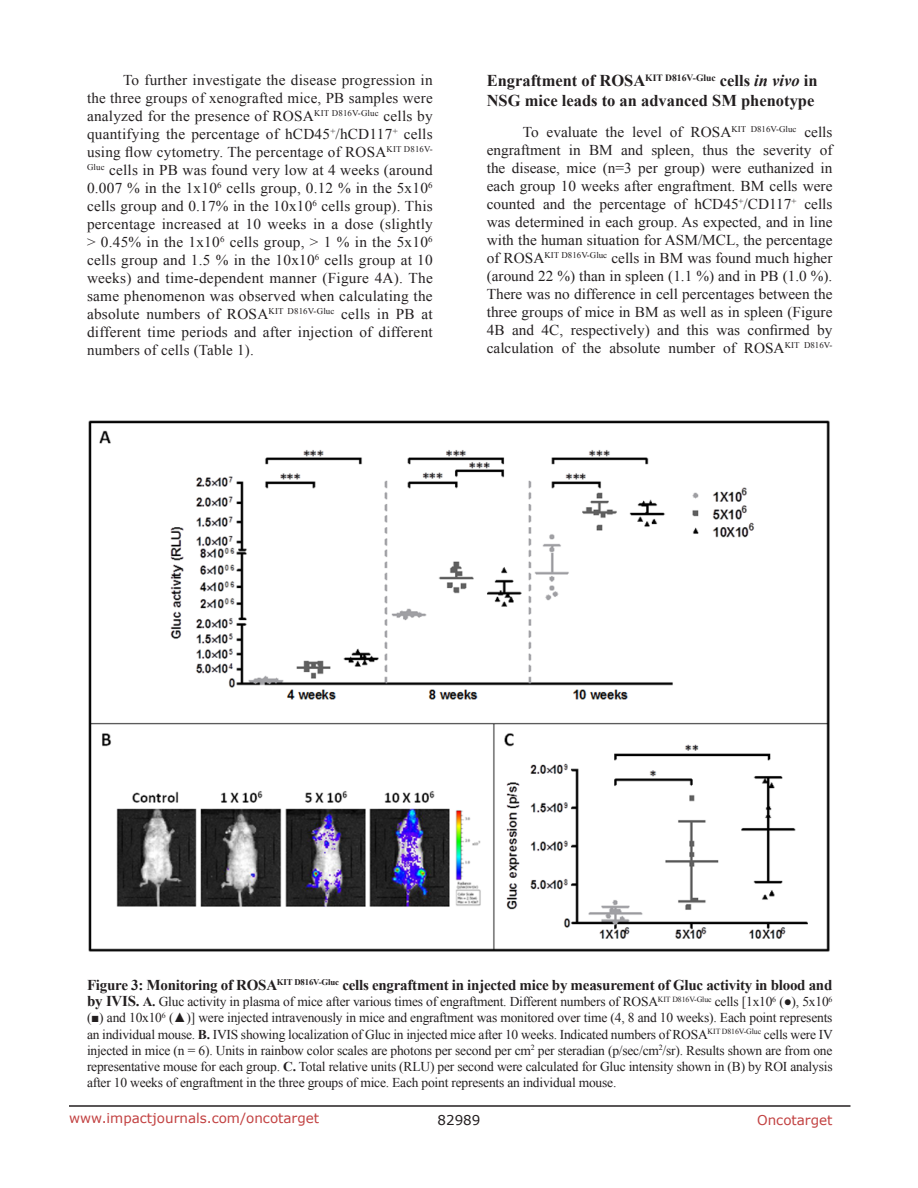
<style>
.page{position:relative;width:918px;height:1188px;background:#fff}
.page>*{position:absolute;margin:0;border:0;box-sizing:border-box;transform-origin:0 0}
.t1{font:700 16.5px/19.8px "Times New Roman";color:#231f20}
.t2{font:15px/18px "Times New Roman";color:#231f20;text-align:justify}
.t3{font:700 15px "Times New Roman";letter-spacing:-.015em;color:#231f20}
.t4{font:13.5px/16.2px "Times New Roman";letter-spacing:-.015em;color:#231f20;text-align:justify}
.t5{font:13.5px "Verdana";color:#c24141}
.t6{font:13.5px "Verdana";color:#231f20}
.s1{font-style:italic}
.s2{font-weight:700;font-size:15px}
.s3{font-weight:700}
</style>
<div class="page">
<hr style="left:69px;top:1105px;width:781px;height:2px;background:#231f20">
<img style="left:89px;top:421px;width:741px;height:531px">
<p class="t2" style="left:87px;top:71px;width:347px;text-indent:36px">To further investigate the disease progression in the three groups of xenografted mice, PB samples were analyzed for the presence of ROSA<sup>KIT</sup> <sup>D816V-Gluc</sup> cells by quantifying the percentage of hCD45<sup>+</sup>/hCD117<sup>+</sup> cells using flow cytometry. The percentage of ROSA<sup>KIT</sup> <sup>D816V-Gluc</sup> cells in PB was found very low at 4 weeks (around 0.007 % in the 1x10<sup>6</sup> cells group, 0.12 % in the 5x10<sup>6 </sup>cells group and 0.17% in the 10x10<sup>6</sup> cells group). This percentage increased at 10 weeks in a dose (slightly &gt; 0.45% in the 1x10<sup>6</sup> cells group, &gt; 1 % in the 5x10<sup>6 </sup>cells group and 1.5 % in the 10x10<sup>6</sup> cells group at 10 weeks) and time-dependent manner (Figure 4A). The same phenomenon was observed when calculating the absolute numbers of ROSA<sup>KIT</sup> <sup>D816V-Gluc</sup> cells in PB at different time periods and after injection of different numbers of cells (Table 1).</p>
<p class="t1" style="left:487px;top:70px;width:332px">Engraftment of ROSA<sup>KIT</sup> <sup>D816V-Gluc</sup> cells <span class="s1">in vivo</span> in<br>NSG mice leads to an advanced SM phenotype</p>
<p class="t2" style="left:487px;top:123px;width:347px;text-indent:36px">To evaluate the level of ROSA<sup>KIT</sup> <sup>D816V-Gluc</sup> cells engraftment in BM and spleen, thus the severity of the disease, mice (n=3 per group) were euthanized in each group 10 weeks after engraftment. BM cells were counted and the percentage of hCD45<sup>+</sup>/CD117<sup>+</sup> cells was determined in each group. As expected, and in line with the human situation for ASM/MCL, the percentage of ROSA<sup>KIT</sup> <sup>D816V-Gluc</sup> cells in BM was found much higher (around 22 %) than in spleen (1.1 %) and in PB (1.0 %).<br>There was no difference in cell percentages between the three groups of mice in BM as well as in spleen (Figure 4B and 4C, respectively) and this was confirmed by calculation of the absolute number of ROSA<sup>KIT</sup> <sup>D816V-</sup></p>
<p class="t3" style="left:87px;top:975px;width:747px">Figure 3: Monitoring of ROSA<sup>KIT</sup> <sup>D816V-Gluc</sup> cells engraftment in injected mice by measurement of Gluc activity in blood and</p>
<p class="t4" style="left:87px;top:993px;width:747px"><span class="s2">by IVIS.</span> <span class="s3">A.</span> Gluc activity in plasma of mice after various times of engraftment. Different numbers of ROSA<sup>KIT</sup> <sup>D816V-Gluc</sup> cells [1x10<sup>6</sup> (●), 5x10<sup>6 </sup>(■) and 10x10<sup>6</sup> (▲)] were injected intravenously in mice and engraftment was monitored over time (4, 8 and 10 weeks). Each point represents an individual mouse. <span class="s3">B.</span> IVIS showing localization of Gluc in injected mice after 10 weeks. Indicated numbers of ROSA<sup>KIT</sup> <sup>D816V-Gluc</sup> cells were IV injected in mice (n = 6). Units in rainbow color scales are photons per second per cm<sup>2</sup> per steradian (p/sec/cm<sup>2</sup>/sr). Results shown are from one representative mouse for each group. <span class="s3">C.</span> Total relative units (RLU) per second were calculated for Gluc intensity shown in (B) by ROI analysis after 10 weeks of engraftment in the three groups of mice. Each point represents an individual mouse.</p>
<p class="t5" style="left:69px;top:1109px;width:252px">www.impactjournals.com/oncotarget</p>
<p class="t6" style="left:438px;top:1111px;width:44px">82989</p>
<p class="t5" style="left:757px;top:1111px;width:77px">Oncotarget</p>
</div>
